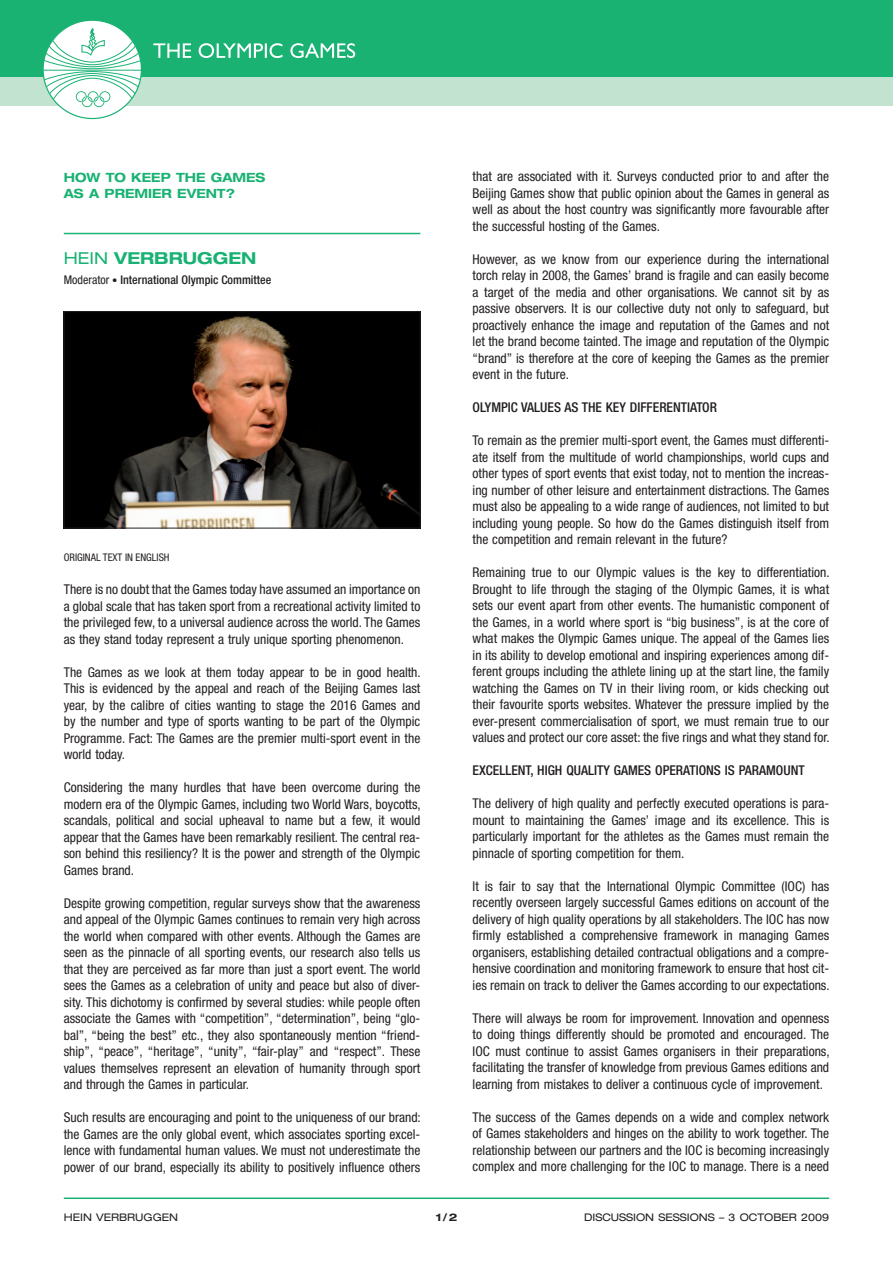
<style>
.page{position:relative;width:893px;height:1263px;background:#fff}
.page>*{position:absolute;margin:0;border:0;box-sizing:border-box;transform-origin:0 0}
.t1{font:700 expanded 16.5px "Helvetica Neue";color:#19b273}
.t2{font:condensed 13.5px/16.5px "Helvetica Neue";color:#231f20;text-align:justify}
.t3{font:500 condensed 13.5px "Helvetica Neue";color:#231f20}
.t4{font:700 expanded 12.75px "Helvetica Neue";color:#19b273;scale:.95 1}
.t5{font:500 condensed 12px "Helvetica Neue";color:#231f20}
.t6{font:expanded 10.5px "Helvetica Neue";color:#231f20}
.t7{font:condensed 10.5px "Helvetica Neue";color:#231f20}
.t8{font:700 expanded 10.5px "Helvetica Neue";color:#231f20}
.s1{font-weight:400}
.s2{font-weight:400;font-size:10.5px}
</style>
<div class="page">
<div style="left:0;top:0;width:893px;height:77px;background:#19b273"></div>
<div style="left:0;top:77px;width:893px;height:29px;background:#c2e3cf"></div>
<svg style="left:43px;top:22px;width:98px;height:97px"></svg>
<hr style="left:64px;top:1197px;width:765px;height:2px;background:#19b273">
<svg style="left:153px;top:43px;width:202px;height:15px"></svg>
<hr style="left:64px;top:233px;width:356px;height:1px;background:#19b273">
<img style="left:66px;top:313px;width:352px;height:213px">
<div style="left:64px;top:311px;width:356px;height:217px;border:1px solid #231f20"></div>
<p class="t4" style="left:64px;top:169px;width:83px">HOW TOKEEP</p>
<p class="t4" style="left:176px;top:169px;width:61px">THE GAMES</p>
<p class="t4" style="left:64px;top:185px;width:54px">AS APREMIER</p>
<p class="t4" style="left:177px;top:185px;width:11px">EVE</p>
<p class="t4" style="left:206px;top:185px;width:32px">NT?</p>
<p class="t1" style="left:64px;top:248px;width:192px"><span class="s1">HEIN</span> VERBRUGGEN</p>
<p class="t5" style="left:64px;top:272px;width:209px"><span class="s1">Moderator</span> <span class="s2">•</span> INTERNATIONAL OLYMPIC COMMITTEE</p>
<p class="t7" style="left:64px;top:551px;width:107px">Original text in English</p>
<p class="t2" style="left:64px;top:581px;width:358px">There is no doubt that the Games today have assumed an importance on a global scale that has taken sport from a recreational activity limited to the privileged few, to a universal audience across the world. The Games as they stand today represent a truly unique sporting phenomenon.</p>
<p class="t2" style="left:64px;top:663px;width:358px">The Games as we look at them today appear to be in good health.<br>This is evidenced by the appeal and reach of the Beijing Games last year, by the calibre of cities wanting to stage the 2016 Games and by the number and type of sports wanting to be part of the Olympic Programme. Fact: The Games are the premier multi-sport event in the world today.</p>
<p class="t2" style="left:64px;top:779px;width:359px">Considering the many hurdles that have been overcome during the modern era of the Olympic Games, including two World Wars, boycotts, scandals, political and social upheaval to name but a few, it would appear that the Games have been remarkably resilient. The central rea&shy;son behind this resiliency? It is the power and strength of the Olympic Games brand.</p>
<p class="t2" style="left:64px;top:894px;width:358px">Despite growing competition, regular surveys show that the awareness and appeal of the Olympic Games continues to remain very high across the world when compared with other events. Although the Games are seen as the pinnacle of all sporting events, our research also tells us that they are perceived as far more than just a sport event. The world sees the Games as a celebration of unity and peace but also of diver&shy;sity. This dichotomy is confirmed by several studies: while people often associate the Games with “competition”, “determination”, being “glo&shy;bal”, “being the best” etc., they also spontaneously mention “friend&shy;ship”, “peace”, “heritage”, “unity”, “fair-play” and “respect”. These values themselves represent an elevation of humanity through sport and through the Games in particular.</p>
<p class="t2" style="left:64px;top:1109px;width:359px">Such results are encouraging and point to the uniqueness of our brand: the Games are the only global event, which associates sporting excel&shy;lence with fundamental human values. We must not underestimate the power of our brand, especially its ability to positively influence others</p>
<p class="t2" style="left:473px;top:168px;width:358px">that are associated with it. Surveys conducted prior to and after the Beijing Games show that public opinion about the Games in general as well as about the host country was significantly more favourable after the successful hosting of the Games.</p>
<p class="t2" style="left:473px;top:251px;width:358px">However, as we know from our experience during the international torch relay in 2008, the Games’ brand is fragile and can easily become a target of the media and other organisations. We cannot sit by as passive observers. It is our collective duty not only to safeguard, but proactively enhance the image and reputation of the Games and not let the brand become tainted. The image and reputation of the Olympic “brand” is therefore at the core of keeping the Games as the premier event in the future.</p>
<p class="t3" style="left:473px;top:400px;width:246px">OLYMPIC VALUES AS THE KEY DI FFERENTIATOR</p>
<p class="t2" style="left:473px;top:432px;width:358px">To remain as the premier multi-sport event, the Games must differenti&shy;ate itself from the multitude of world championships, world cups and other types of sport events that exist today, not to mention the increas&shy;ing number of other leisure and entertainment distractions. The Games must also be appealing to a wide range of audiences, not limited to but including young people. So how do the Games distinguish itself from the competition and remain relevant in the future?</p>
<p class="t2" style="left:473px;top:564px;width:359px">Remaining true to our Olympic values is the key to differentiation.<br>Brought to life through the staging of the Olympic Games, it is what sets our event apart from other events. The humanistic component of the Games, in a world where sport is “big business”, is at the core of what makes the Olympic Games unique. The appeal of the Games lies in its ability to develop emotional and inspiring experiences among dif&shy;ferent groups including the athlete lining up at the start line, the family watching the Games on TV in their living room, or kids checking out their favourite sports websites. Whatever the pressure implied by the ever-present commercialisation of sport, we must remain true to our values and protect our core asset: the five rings and what they stand for.</p>
<p class="t3" style="left:473px;top:762px;width:334px">EXCELLENT, HIG H QUALITY GAMES OPERATIO NS IS PARAMOUNT</p>
<p class="t2" style="left:473px;top:795px;width:358px">The delivery of high quality and perfectly executed operations is para&shy;mount to maintaining the Games’ image and its excellence. This is particularly important for the athletes as the Games must remain the pinnacle of sporting competition for them.</p>
<p class="t2" style="left:473px;top:878px;width:359px">It is fair to say that the International Olympic Committee (IOC) has recently overseen largely successful Games editions on account of the delivery of high quality operations by all stakeholders. The IOC has now firmly established a comprehensive framework in managing Games organisers, establishing detailed contractual obligations and a compre&shy;hensive coordination and monitoring framework to ensure that host cit&shy;ies remain on track to deliver the Games according to our expectations.</p>
<p class="t2" style="left:473px;top:1010px;width:359px">There will always be room for improvement. Innovation and openness to doing things differently should be promoted and encouraged. The IOC must continue to assist Games organisers in their preparations, facilitating the transfer of knowledge from previous Games editions and learning from mistakes to deliver a continuous cycle of improvement.</p>
<p class="t2" style="left:473px;top:1109px;width:358px">The success of the Games depends on a wide and complex network of Games stakeholders and hinges on the ability to work together. The relationship between our partners and the IOC is becoming increasingly complex and more challenging for the IOC to manage. There is a need</p>
<p class="t6" style="left:64px;top:1211px;width:116px">HEIN VERBRUGGEN</p>
<p class="t8" style="left:436px;top:1211px;width:23px">1/2</p>
<p class="t6" style="left:584px;top:1211px;width:16px">DISCUSSI</p>
<p class="t6" style="left:636px;top:1211px;width:30px">ON SESSI</p>
<p class="t6" style="left:690px;top:1211px;width:141px">ONS – 3 OCTOBER 2009</p>
</div>
